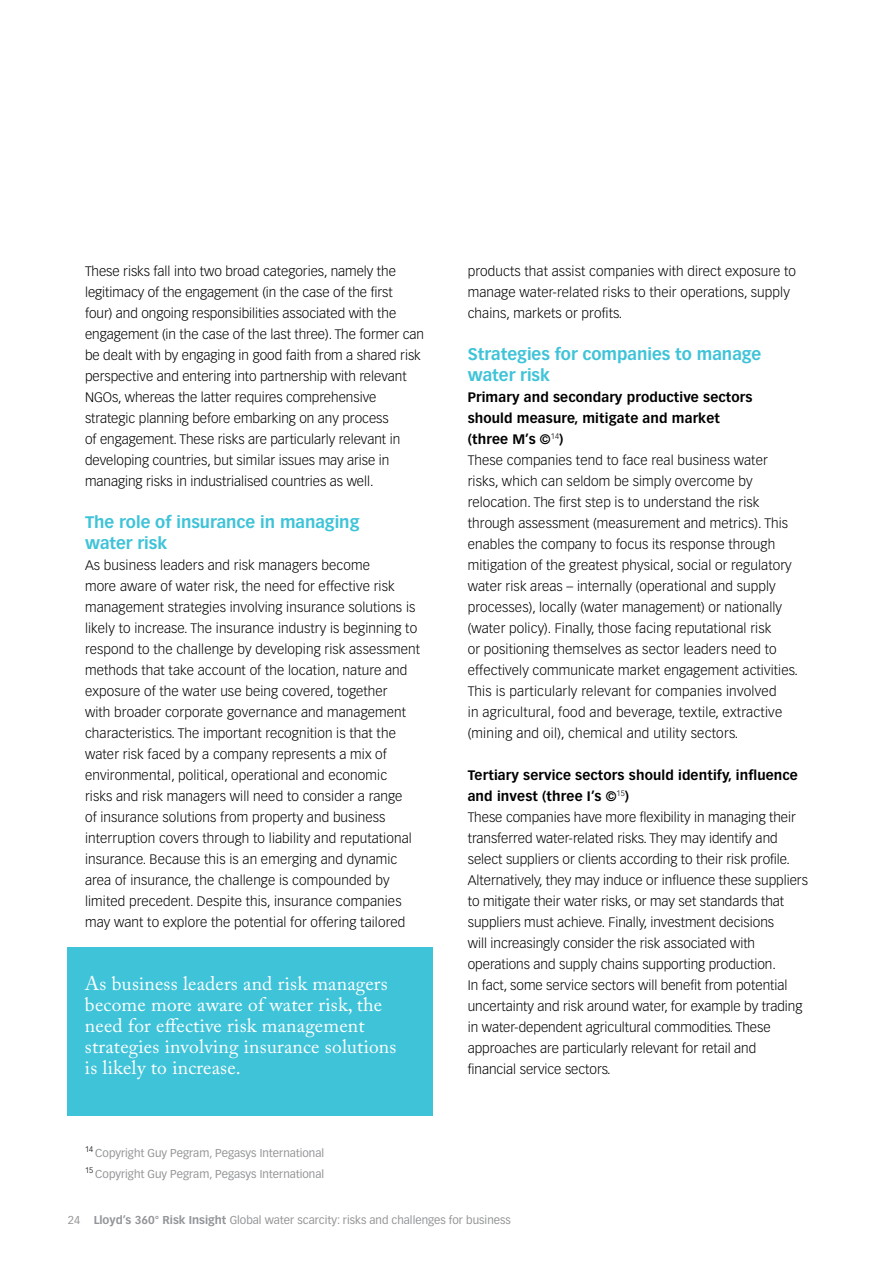
<style>
.page{position:relative;width:893px;height:1263px;background:#fff}
.page>*{position:absolute;margin:0;border:0;box-sizing:border-box;transform-origin:0 0}
.t1{font:19.5px/21px "Adobe Caslon Pro";letter-spacing:.01em;color:#fff}
.t2{font:700 16.5px/21px "Vectora LH";color:#3fc3d8}
.t3{font:300 13.5px/21px "Vectora LH";letter-spacing:.01em;color:#000}
.t4{font:11.25px/21px "Vectora LH";color:#939598}
.s1{font-weight:700}
</style>
<div class="page">
<div style="left:68px;top:948px;width:365px;height:168px;background:#3fc3d8"></div>
<p class="t3" style="left:85px;top:261px;width:340px">These risks fall into two broad categories, namely the legitimacy of the engagement (in the case of the first<br>four) and ongoing responsibilities associated with the engagement (in the case of the last three). The former can be dealt with by engaging in good faith from a shared risk perspective and entering into partnership with relevant NGOs, whereas the latter requires comprehensive strategic planning before embarking on any process<br>of engagement. These risks are particularly relevant in developing countries, but similar issues may arise in managing risks in industrialised countries as well.</p>
<p class="t2" style="left:85px;top:511px;width:276px">The role of insurance in managing water risk</p>
<p class="t3" style="left:85px;top:555px;width:337px">As business leaders and risk managers become<br>more aware of water risk, the need for effective risk management strategies involving insurance solutions is likely to increase. The insurance industry is beginning to respond to the challenge by developing risk assessment methods that take account of the location, nature and exposure of the water use being covered, together<br>with broader corporate governance and management characteristics. The important recognition is that the water risk faced by a company represents a mix of environmental, political, operational and economic<br>risks and risk managers will need to consider a range<br>of insurance solutions from property and business interruption covers through to liability and reputational insurance. Because this is an emerging and dynamic area of insurance, the challenge is compounded by limited precedent. Despite this, insurance companies may want to explore the potential for offering tailored</p>
<h1 class="t1" style="left:85px;top:972px;width:313px">As business leaders and risk managers become more aware of water risk, the need for effective risk management strategies involving insurance solutions is likely to increase.</h1>
<p class="t4" style="left:85px;top:1142px;width:241px"><sup>14</sup> Copyright Guy Pegram, Pegasys International<br><sup>15</sup> Copyright Guy Pegram, Pegasys International</p>
<p class="t3" style="left:468px;top:261px;width:330px">products that assist companies with direct exposure to manage water-related risks to their operations, supply chains, markets or profits.</p>
<p class="t2" style="left:468px;top:343px;width:295px">Strategies for companies to manage water risk</p>
<p class="t3" style="left:468px;top:387px;width:332px"><span class="s1">Primary and secondary productive sectors should measure, mitigate and market<br>(three M’s ©</span><sup>14</sup><span class="s1">)<br></span>These companies tend to face real business water risks, which can seldom be simply overcome by relocation. The first step is to understand the risk through assessment (measurement and metrics). This enables the company to focus its response through mitigation of the greatest physical, social or regulatory water risk areas – internally (operational and supply processes), locally (water management) or nationally (water policy). Finally, those facing reputational risk<br>or positioning themselves as sector leaders need to effectively communicate market engagement activities.<br>This is particularly relevant for companies involved<br>in agricultural, food and beverage, textile, extractive (mining and oil), chemical and utility sectors.</p>
<p class="t3" style="left:468px;top:765px;width:342px"><span class="s1">Tertiary service sectors should identify, influence and invest (three I’s ©</span><sup>15</sup><span class="s1">)<br></span>These companies have more flexibility in managing their transferred water-related risks. They may identify and select suppliers or clients according to their risk profile.<br>Alternatively, they may induce or influence these suppliers to mitigate their water risks, or may set standards that suppliers must achieve. Finally, investment decisions<br>will increasingly consider the risk associated with operations and supply chains supporting production.<br>In fact, some service sectors will benefit from potential uncertainty and risk around water, for example by trading in water-dependent agricultural commodities. These approaches are particularly relevant for retail and financial service sectors.</p>
<p class="t4" style="left:68px;top:1210px;width:445px">24 <span class="s1">Lloyd’s 360° Risk Insight</span> Global water scarcity: risks and challenges for business</p>
</div>
